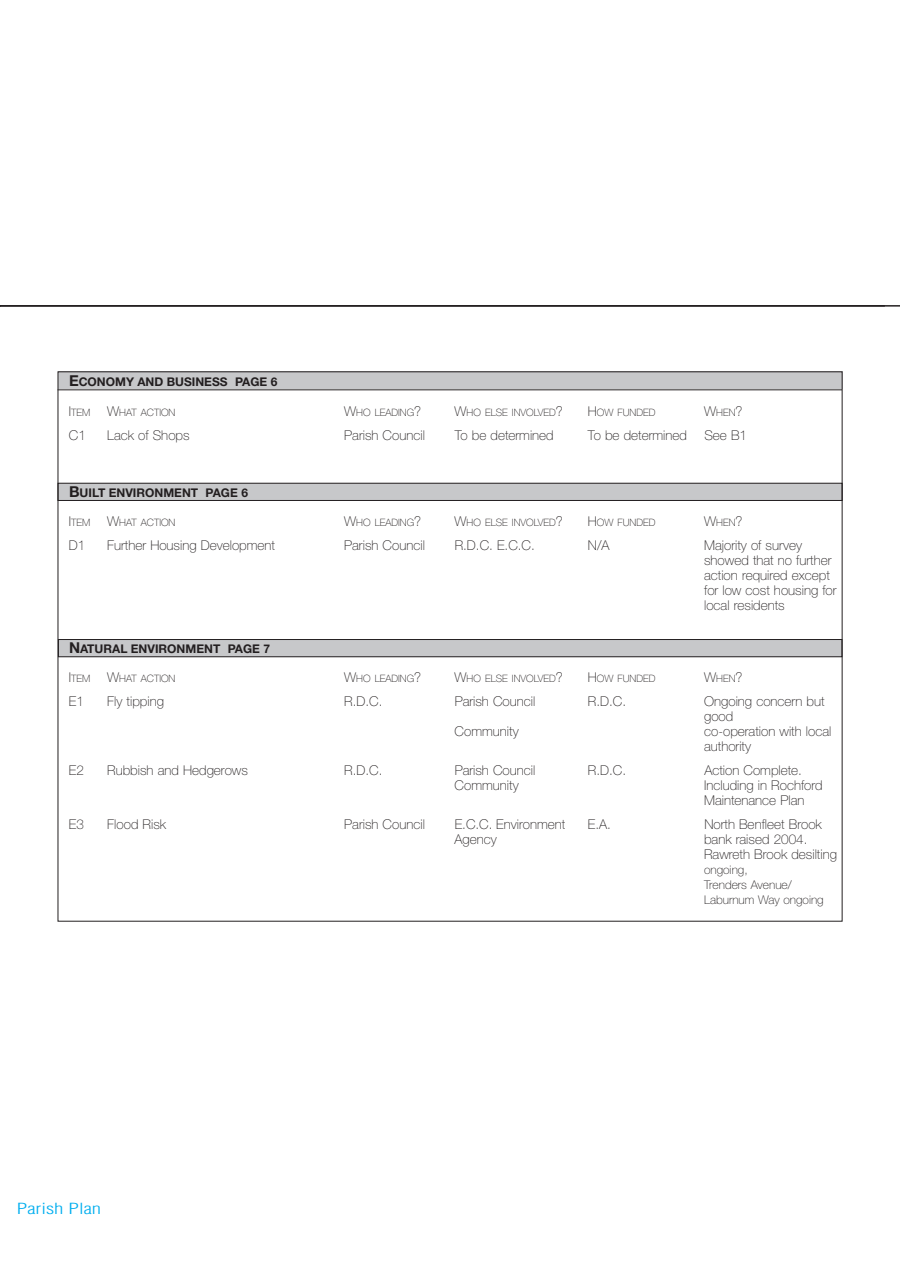
<style>
.page{position:relative;width:900px;height:1269px;background:#fff}
.page>*{position:absolute;margin:0;border:0;box-sizing:border-box;transform-origin:0 0}
.t1{font:300 condensed 15px "Helvetica";color:#00aeef;scale:1.4 1}
.t2{font:100 13.5px/15px "Helvetica Neue";color:#231f20}
.t3{font:700 12px "Helvetica Neue";color:#231f20}
.t4{font:100 12px/15px "Helvetica Neue";color:#231f20}
.t5{font:100 10.2px "Helvetica Neue";color:#231f20}
.s1{font-size:15px}
.s2{font-size:13.5px}
</style>
<div class="page">
<hr style="left:0;top:305px;width:900px;height:2px;background:#231f20">
<div style="left:58px;top:640px;width:784px;height:17px;background:#c7c8ca"></div>
<div style="left:58px;top:639px;width:784px;height:18px;border:1px solid #231f20"></div>
<div style="left:58px;top:483px;width:784px;height:17px;background:#c7c8ca"></div>
<div style="left:58px;top:483px;width:785px;height:18px;border:1px solid #231f20"></div>
<div style="left:58px;top:371px;width:785px;height:18px;background:#c7c8ca"></div>
<hr style="left:58px;top:389px;width:784px;height:1px;background:#231f20">
<p class="t3" style="left:69px;top:377px;width:210px"><span class="s1">E</span>CONOMY AND BUSINESS PAGE 6</p>
<p class="t5" style="left:69px;top:409px;width:23px"><span class="s2">I</span>TEM</p>
<p class="t5" style="left:107px;top:409px;width:70px"><span class="s2">W</span>HAT ACTION</p>
<p class="t5" style="left:344px;top:409px;width:78px"><span class="s2">W</span>HO LEADING<span class="s2">?</span></p>
<p class="t5" style="left:455px;top:409px;width:110px"><span class="s2">W</span>HO ELSE INVOLVED<span class="s2">?</span></p>
<p class="t5" style="left:588px;top:409px;width:69px"><span class="s2">H</span>OW FUNDED</p>
<p class="t5" style="left:704px;top:409px;width:40px"><span class="s2">W</span>HEN<span class="s2">?</span></p>
<p class="t2" style="left:69px;top:429px;width:19px">C1</p>
<p class="t2" style="left:107px;top:429px;width:84px">Lack of Shops</p>
<p class="t2" style="left:344px;top:429px;width:82px">Parish Council</p>
<p class="t2" style="left:455px;top:429px;width:101px">To be determined</p>
<p class="t2" style="left:588px;top:429px;width:101px">To be determined</p>
<p class="t2" style="left:704px;top:429px;width:44px">See B1</p>
<p class="t3" style="left:69px;top:489px;width:181px"><span class="s1">B</span>UILT ENVIRONMENT PAGE 6</p>
<p class="t5" style="left:69px;top:519px;width:23px"><span class="s2">I</span>TEM</p>
<p class="t5" style="left:107px;top:519px;width:70px"><span class="s2">W</span>HAT ACTION</p>
<p class="t5" style="left:344px;top:519px;width:78px"><span class="s2">W</span>HO LEADING<span class="s2">?</span></p>
<p class="t5" style="left:455px;top:519px;width:110px"><span class="s2">W</span>HO ELSE INVOLVED<span class="s2">?</span></p>
<p class="t5" style="left:588px;top:519px;width:69px"><span class="s2">H</span>OW FUNDED</p>
<p class="t5" style="left:704px;top:519px;width:40px"><span class="s2">W</span>HEN<span class="s2">?</span></p>
<p class="t2" style="left:69px;top:539px;width:18px">D1</p>
<p class="t2" style="left:107px;top:539px;width:169px">Further Housing Development</p>
<p class="t2" style="left:344px;top:539px;width:82px">Parish Council</p>
<p class="t2" style="left:455px;top:539px;width:82px">R.D.C. E.C.C.</p>
<p class="t2" style="left:588px;top:539px;width:23px">N/A</p>
<p class="t2" style="left:704px;top:539px;width:134px">Majority of survey showed that no further action required except for low cost housing for local residents</p>
<p class="t3" style="left:69px;top:645px;width:203px"><span class="s1">N</span>ATURAL ENVIRONMENT PAGE 7</p>
<p class="t5" style="left:69px;top:675px;width:23px"><span class="s2">I</span>TEM</p>
<p class="t5" style="left:107px;top:675px;width:70px"><span class="s2">W</span>HAT ACTION</p>
<p class="t5" style="left:344px;top:675px;width:78px"><span class="s2">W</span>HO LEADING<span class="s2">?</span></p>
<p class="t5" style="left:455px;top:675px;width:110px"><span class="s2">W</span>HO ELSE INVOLVED<span class="s2">?</span></p>
<p class="t5" style="left:588px;top:675px;width:69px"><span class="s2">H</span>OW FUNDED</p>
<p class="t5" style="left:704px;top:675px;width:40px"><span class="s2">W</span>HEN<span class="s2">?</span></p>
<p class="t2" style="left:69px;top:695px;width:17px">E1</p>
<p class="t2" style="left:107px;top:695px;width:58px">Fly tipping</p>
<p class="t2" style="left:344px;top:695px;width:40px">R.D.C.</p>
<p class="t2" style="left:455px;top:695px;width:82px">Parish Council</p>
<p class="t2" style="left:588px;top:695px;width:40px">R.D.C.</p>
<p class="t2" style="left:704px;top:695px;width:122px">Ongoing concern but good</p>
<p class="t2" style="left:455px;top:725px;width:66px">Community</p>
<p class="t2" style="left:704px;top:725px;width:129px">co-operation with local authority</p>
<p class="t2" style="left:69px;top:764px;width:17px">E2</p>
<p class="t2" style="left:107px;top:764px;width:142px">Rubbish and Hedgerows</p>
<p class="t2" style="left:344px;top:764px;width:40px">R.D.C.</p>
<p class="t2" style="left:455px;top:764px;width:82px">Parish Council</p>
<p class="t2" style="left:588px;top:764px;width:40px">R.D.C.</p>
<p class="t2" style="left:704px;top:764px;width:99px">Action Complete.</p>
<p class="t2" style="left:455px;top:779px;width:66px">Community</p>
<p class="t2" style="left:704px;top:779px;width:120px">Including in Rochford<br>Maintenance Plan</p>
<p class="t2" style="left:69px;top:818px;width:17px">E3</p>
<p class="t2" style="left:107px;top:818px;width:60px">Flood Risk</p>
<p class="t2" style="left:344px;top:818px;width:82px">Parish Council</p>
<p class="t2" style="left:455px;top:818px;width:112px">E.C.C. Environment</p>
<p class="t2" style="left:588px;top:818px;width:25px">E.A.</p>
<p class="t2" style="left:704px;top:818px;width:119px">North Benfleet Brook</p>
<p class="t2" style="left:455px;top:833px;width:44px">Agency</p>
<p class="t2" style="left:704px;top:833px;width:134px">bank raised 2004.<br>Rawreth Brook desilting</p>
<p class="t4" style="left:704px;top:863px;width:121px">ongoing,<br>Trenders Avenue/<br>Laburnum Way ongoing</p>
<p class="t1" style="left:17px;top:1200px;width:62px">Parish Plan</p>
</div>
